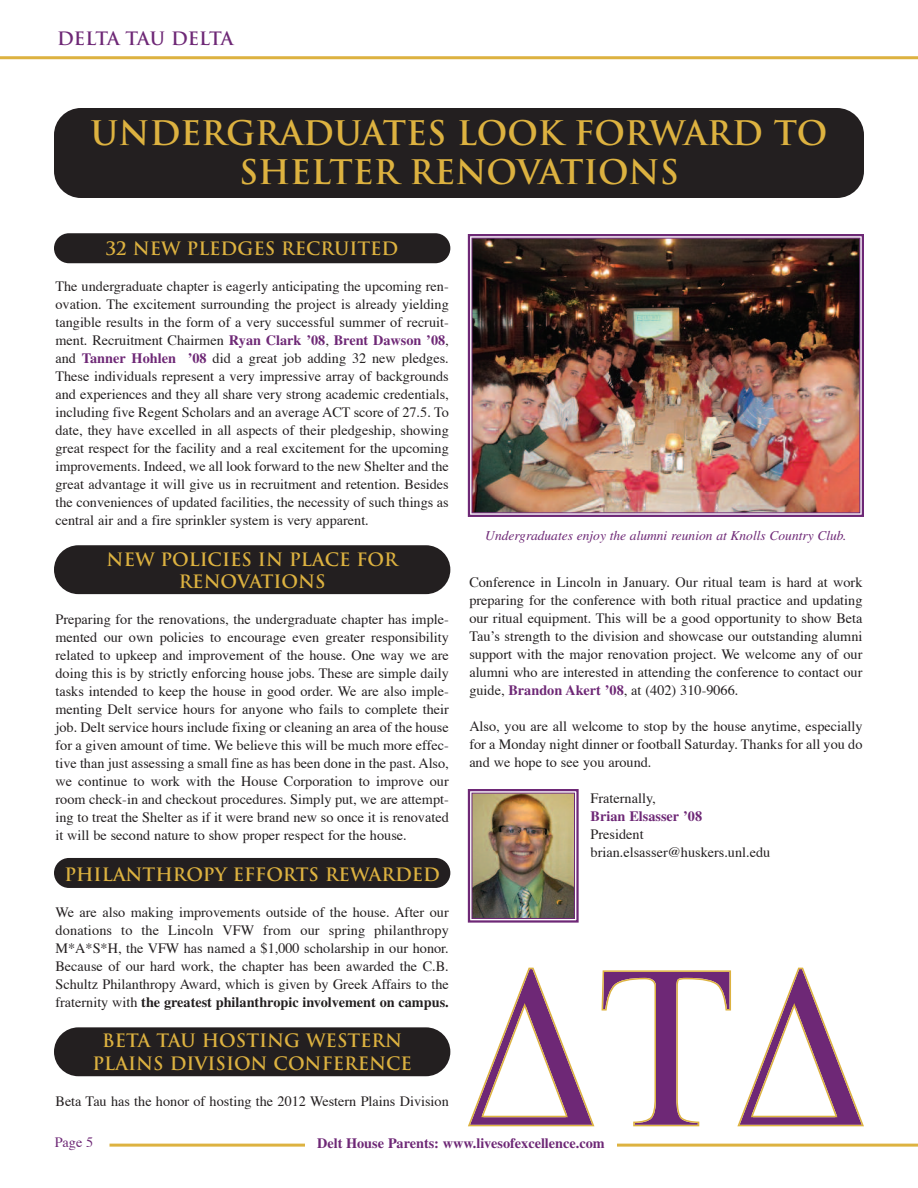
<style>
.page{position:relative;width:918px;height:1188px;background:#fff}
.page>*{position:absolute;margin:0;border:0;box-sizing:border-box;transform-origin:0 0}
.t1{font:700 33px/39.6px "Trajan";color:#ddb240;text-align:center}
.t2{font:700 18px/22.5px "Trajan";color:#ddb240;text-align:center}
.t3{font:700 18px "Trajan";letter-spacing:-.03em;color:#6e2876}
.t4{font:14.25px/18px "Times";color:#231f20;text-align:justify}
.t5{font:700 14.25px "Times";color:#6e2876}
.t6{font:14.25px "Times";color:#6e2876}
.t7{font:italic 13.5px "Times";color:#6e2876}
.s1{font-weight:700;color:#6e2876}
.s2{font-weight:700}
</style>
<div class="page">
<div style="left:54px;top:108px;width:810px;height:90px;background:#231f20;border-radius:27px"></div>
<div style="left:54px;top:1027px;width:396px;height:49px;background:#231f20;border-radius:24px"></div>
<div style="left:54px;top:858px;width:396px;height:30px;background:#231f20;border-radius:15px"></div>
<div style="left:54px;top:545px;width:396px;height:49px;background:#231f20;border-radius:24px"></div>
<div style="left:54px;top:233px;width:396px;height:30px;background:#231f20;border-radius:15px"></div>
<hr style="left:0;top:56px;width:918px;height:3px;background:#ddb240">
<hr style="left:110px;top:1144px;width:808px;height:3px;background:#ddb240">
<div style="left:305px;top:1137px;width:312px;height:17px;background:#fff"></div>
<img style="left:474px;top:240px;width:384px;height:271px">
<div style="left:468px;top:234px;width:396px;height:283px;border:2px solid #6e2876"></div>
<div style="left:472px;top:238px;width:388px;height:275px;border:1px solid #6e2876"></div>
<img style="left:474px;top:795px;width:99px;height:122px">
<div style="left:469px;top:790px;width:109px;height:131px;border:3px solid #fff"></div>
<div style="left:468px;top:789px;width:111px;height:134px;border:2px solid #6e2876"></div>
<div style="left:472px;top:793px;width:103px;height:126px;border:1px solid #6e2876"></div>
<svg style="left:468px;top:968px;width:396px;height:158px"></svg>
<p class="t3" style="left:57px;top:28px;width:178px">DELTA TAU DELTA</p>
<h1 class="t1" style="left:91px;top:114px;width:738px">UNDERGRADUATES LOOK FORWARD TO<br>SHELTER RENOVATIONS</h1>
<p class="t2" style="left:106px;top:238px;width:294px">32 NEW PLEDGES RECRUITED</p>
<p class="t4" style="left:55px;top:278px;width:395px">The undergraduate chapter is eagerly anticipating the upcoming ren&shy;ovation. The excitement surrounding the project is already yielding tangible results in the form of a very successful summer of recruit&shy;ment. recruitment Chairmen <span class="s1">Ryan Clark ’08</span>, <span class="s1">Brent Dawson ’08</span>, and <span class="s1">Tanner Hohlen ’08</span> did a great job adding 32 new pledges.<br>These individuals represent a very impressive array of backgrounds and experiences and they all share very strong academic credentials, including five regent Scholars and an average ACT score of 27.5. To date, they have excelled in all aspects of their pledgeship, showing great respect for the facility and a real excitement for the upcoming improvements. Indeed, we all look forward to the new Shelter and the great advantage it will give us in recruitment and retention. Besides the conveniences of updated facilities, the necessity of such things as central air and a fire sprinkler system is very apparent.</p>
<p class="t2" style="left:107px;top:548px;width:293px">NEW POLICIES IN PLACE FOR<br>RENOVATIONS</p>
<p class="t4" style="left:55px;top:611px;width:395px">Preparing for the renovations, the undergraduate chapter has imple&shy;mented our own policies to encourage even greater responsibility related to upkeep and improvement of the house. one way we are doing this is by strictly enforcing house jobs. These are simple daily tasks intended to keep the house in good order. We are also imple&shy;menting Delt service hours for anyone who fails to complete their job. Delt service hours include fixing or cleaning an area of the house for a given amount of time. We believe this will be much more effec&shy;tive than just assessing a small fine as has been done in the past. Also, we continue to work with the House Corporation to improve our room check-in and checkout procedures. Simply put, we are attempt&shy;ing to treat the Shelter as if it were brand new so once it is renovated it will be second nature to show proper respect for the house.</p>
<p class="t2" style="left:64px;top:863px;width:377px">PHILANTHROPY EFFORTS REWARDED</p>
<p class="t4" style="left:55px;top:904px;width:395px">We are also making improvements outside of the house. After our donations to the Lincoln VFW from our spring philanthropy M*A*S*H, the VFW has named a $1,000 scholarship in our honor.<br>Because of our hard work, the chapter has been awarded the C.B.<br>Schultz Philanthropy Award, which is given by Greek Affairs to the fraternity with <span class="s2">the greatest philanthropic involvement on campus.</span></p>
<p class="t2" style="left:92px;top:1030px;width:321px">BETA TAU HOSTING WESTERN<br>PLAINS DIVISION CONFERENCE</p>
<p class="t4" style="left:56px;top:1093px;width:395px">Beta Tau has the honor of hosting the 2012 Western Plains Division</p>
<p class="t7" style="left:485px;top:531px;width:363px">Undergraduates enjoy the alumni reunion at Knolls Country Club.</p>
<p class="t4" style="left:469px;top:575px;width:395px">Conference in Lincoln in January. our ritual team is hard at work preparing for the conference with both ritual practice and updating our ritual equipment. This will be a good opportunity to show Beta Tau’s strength to the division and showcase our outstanding alumni support with the major renovation project. We welcome any of our alumni who are interested in attending the conference to contact our guide, <span class="s1">Brandon Akert ’08</span>, at (402) 310-9066.</p>
<p class="t4" style="left:469px;top:719px;width:395px">Also, you are all welcome to stop by the house anytime, especially for a Monday night dinner or football Saturday. Thanks for all you do and we hope to see you around.</p>
<p class="t4" style="left:591px;top:791px;width:67px">Fraternally,</p>
<p class="t5" style="left:591px;top:812px;width:113px">Brian Elsasser ’08</p>
<p class="t4" style="left:591px;top:827px;width:181px">President brian.elsasser@huskers.unl.edu</p>
<p class="t6" style="left:55px;top:1137px;width:40px">Page 5</p>
<p class="t5" style="left:317px;top:1139px;width:289px">Delt House Parents: www.livesofexcellence.com</p>
</div>
